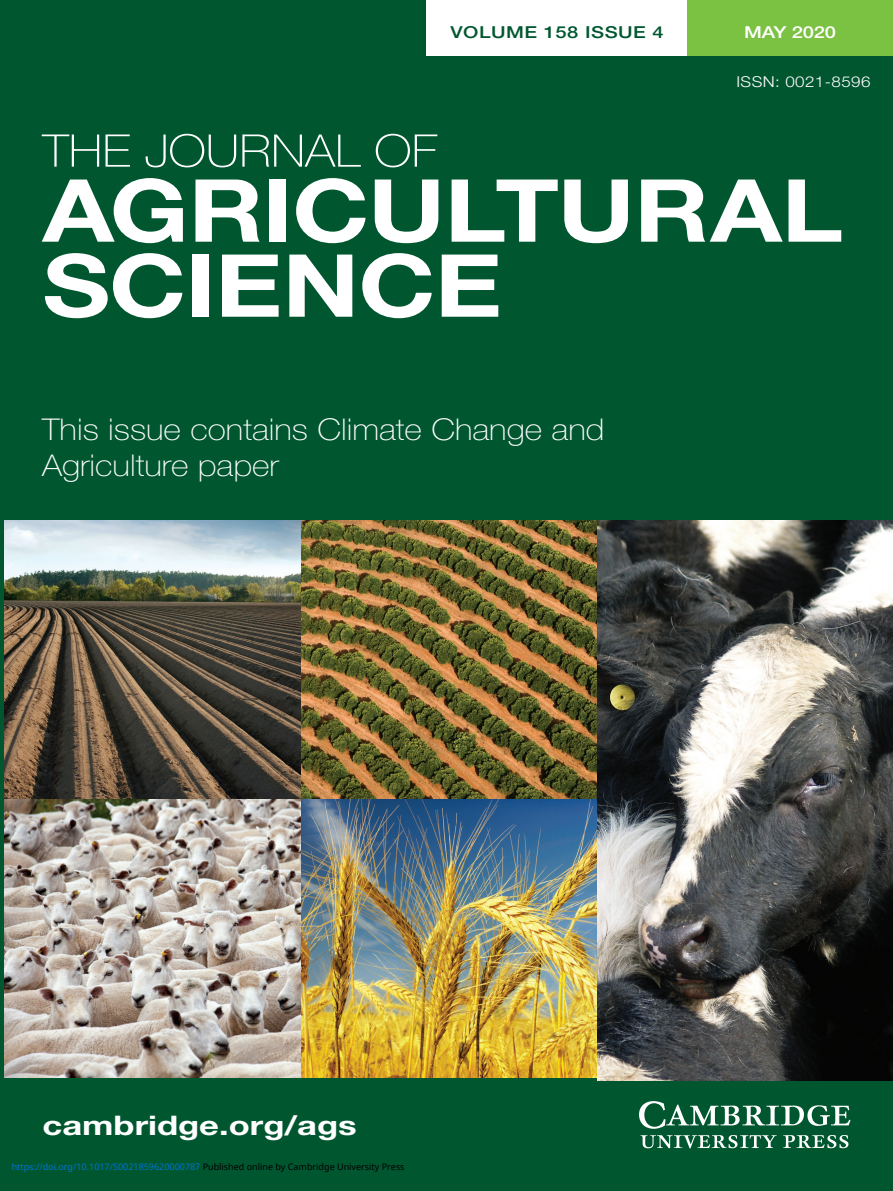
<style>
.page{position:relative;width:893px;height:1191px;background:#00572f}
.page>*{position:absolute;margin:0;border:0;box-sizing:border-box;transform-origin:0 0}
.t1{font:700 87px/75px "Helvetica Neue";letter-spacing:-.01em;color:#fff;scale:1.2 1}
.t2{font:100 45px "Helvetica Neue";color:#fff;scale:1.12 1}
.t3{font:100 30px/36px "Helvetica Neue";color:#fff;scale:1.12 1}
.t4{font:700 27px "Helvetica Neue";color:#fff;scale:1.28 1}
.t5{font:500 16.5px "Helvetica Neue";letter-spacing:.025em;color:#00572f;scale:1.22 1}
.t6{font:500 16.5px "Helvetica Neue";letter-spacing:-.01em;color:#fff;scale:1.22 1}
.t7{font:300 15px "Helvetica Neue";letter-spacing:.025em;color:#fff;scale:1.13 1}
.t8{font:9px "Noto Sans";color:#0172cf}
.s1{color:#000}
</style>
<div class="page">
<svg style="left:639px;top:1101px;width:211px;height:27px"></svg>
<svg style="left:640px;top:1135px;width:137px;height:13px"></svg>
<svg style="left:783px;top:1135px;width:65px;height:13px"></svg>
<div style="left:426px;top:0;width:263px;height:55px;background:#fff"></div>
<div style="left:687px;top:0;width:206px;height:55px;background:#7bc142"></div>
<img style="left:5px;top:521px;width:592px;height:556px">
<img style="left:597px;top:521px;width:296px;height:559px">
<h3 class="t5" style="left:450px;top:27px;width:176px">VOLUME 158 ISSUE 4</h3>
<h3 class="t6" style="left:744px;top:27px;width:77px">MAY 2020</h3>
<h3 class="t7" style="left:736px;top:76px;width:120px">ISSN: 0021-8596</h3>
<h2 class="t2" style="left:42px;top:134px;width:354px">THE JOURNAL OF</h2>
<h1 class="t1" style="left:42px;top:180px;width:669px">AGRICULTURAL<br>SCIENCE</h1>
<h3 class="t3" style="left:42px;top:414px;width:504px">This issue contains Climate Change and<br>Agriculture paper</h3>
<h3 class="t4" style="left:43px;top:1116px;width:247px">cambridge.org/ags</h3>
<p class="t8" style="left:12px;top:1160px;width:394px">https://doi.org/10.1017/S0021859620000787 <span class="s1">Published online by Cambridge University Press</span></p>
</div>
